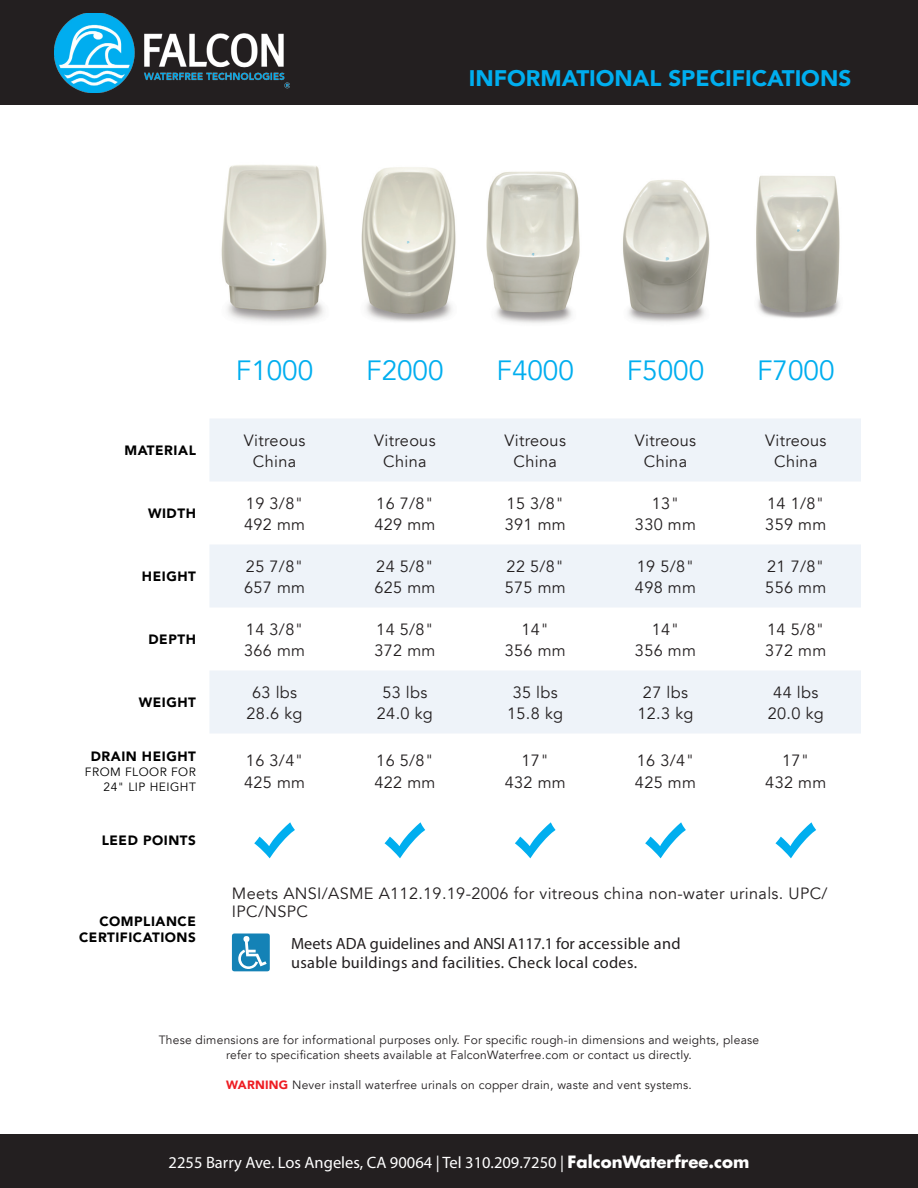
<style>
.page{position:relative;width:918px;height:1188px;background:#fff}
.page>*{position:absolute;margin:0;border:0;box-sizing:border-box;transform-origin:0 0}
.t1{font:27.9px "Avenir LT";color:#00aeef}
.t2{font:900 22.5px "Avenir LT";color:#00aeef}
.t3{font:16.5px "Myriad Pro";color:#fff}
.t4{font:16.35px/18.1px "Avenir LT";letter-spacing:.02em;color:#231f20}
.t5{font:16.35px/18.1px "Myriad Pro";letter-spacing:.02em;color:#231f20}
.t6{font:900 13.5px/15.8px "Avenir LT";letter-spacing:.04em;color:#000;text-align:right}
.t7{font:12px/15px "Avenir LT";letter-spacing:.02em;color:#231f20;text-align:center}
.t8{font:12px "Avenir LT";letter-spacing:.04em;color:#000}
.s1{font-weight:900;color:#ee1d23}
.s2{font-family:"Futura";font-weight:700}
</style>
<div class="page">
<div style="left:0;top:1134px;width:918px;height:54px;background:#231f20"></div>
<img style="left:756px;top:175px;width:84px;height:143px">
<img style="left:623px;top:180px;width:87px;height:143px">
<img style="left:486px;top:171px;width:94px;height:152px">
<img style="left:361px;top:167px;width:95px;height:155px">
<img style="left:221px;top:165px;width:106px;height:157px">
<div style="left:0;top:0;width:918px;height:104px;background:#231f20"></div>
<svg style="left:210px;top:419px;width:651px;height:314px;fill:#eef3f9"></svg>
<svg style="left:254px;top:822px;width:41px;height:36px"></svg>
<svg style="left:385px;top:822px;width:40px;height:36px"></svg>
<svg style="left:515px;top:822px;width:41px;height:36px"></svg>
<svg style="left:645px;top:822px;width:41px;height:36px"></svg>
<svg style="left:776px;top:822px;width:40px;height:36px"></svg>
<svg style="left:232px;top:934px;width:38px;height:37px"></svg>
<img style="left:54px;top:14px;width:236px;height:79px">
<p class="t2" style="left:469px;top:65px;width:384px">INFORMATIONAL SPECIFICATIONS</p>
<p class="t6" style="left:124px;top:442px;width:73px">MATERIAL</p>
<p class="t6" style="left:148px;top:505px;width:49px">WIDTH</p>
<p class="t6" style="left:142px;top:568px;width:55px">HEIGHT</p>
<p class="t6" style="left:149px;top:631px;width:49px">DEPTH</p>
<p class="t6" style="left:139px;top:694px;width:59px">WEIGHT</p>
<p class="t6" style="left:91px;top:748px;width:107px">DRAIN HEIGHT</p>
<p class="t8" style="left:85px;top:765px;width:112px">FROM FLOOR FOR</p>
<p class="t8" style="left:104px;top:780px;width:94px">24" LIP HEIGHT</p>
<p class="t6" style="left:102px;top:833px;width:96px">LEED POINTS</p>
<p class="t6" style="left:79px;top:914px;width:118px">COMPLIANCE<br>CERTIFICATIONS</p>
<p class="t1" style="left:236px;top:354px;width:79px">F1000</p>
<p class="t1" style="left:366px;top:354px;width:79px">F2000</p>
<p class="t1" style="left:497px;top:354px;width:79px">F4000</p>
<p class="t1" style="left:627px;top:354px;width:79px">F5000</p>
<p class="t1" style="left:757px;top:354px;width:79px">F7000</p>
<p class="t4" style="left:244px;top:431px;width:63px">Vitreous</p>
<p class="t4" style="left:253px;top:452px;width:45px">China</p>
<p class="t4" style="left:374px;top:431px;width:63px">Vitreous</p>
<p class="t4" style="left:383px;top:452px;width:45px">China</p>
<p class="t4" style="left:504px;top:431px;width:63px">Vitreous</p>
<p class="t4" style="left:514px;top:452px;width:45px">China</p>
<p class="t4" style="left:635px;top:431px;width:63px">Vitreous</p>
<p class="t4" style="left:644px;top:452px;width:45px">China</p>
<p class="t4" style="left:765px;top:431px;width:63px">Vitreous</p>
<p class="t4" style="left:774px;top:452px;width:45px">China</p>
<p class="t4" style="left:246px;top:494px;width:59px">19 3/8"</p>
<p class="t4" style="left:244px;top:515px;width:63px">492 mm</p>
<p class="t4" style="left:376px;top:494px;width:59px">16 7/8"</p>
<p class="t4" style="left:374px;top:515px;width:63px">429 mm</p>
<p class="t4" style="left:507px;top:494px;width:59px">15 3/8"</p>
<p class="t4" style="left:505px;top:515px;width:63px">391 mm</p>
<p class="t4" style="left:652px;top:494px;width:29px">13"</p>
<p class="t4" style="left:635px;top:515px;width:63px">330 mm</p>
<p class="t4" style="left:767px;top:494px;width:59px">14 1/8"</p>
<p class="t4" style="left:765px;top:515px;width:63px">359 mm</p>
<p class="t4" style="left:246px;top:557px;width:59px">25 7/8"</p>
<p class="t4" style="left:244px;top:578px;width:63px">657 mm</p>
<p class="t4" style="left:376px;top:557px;width:59px">24 5/8"</p>
<p class="t4" style="left:374px;top:578px;width:63px">625 mm</p>
<p class="t4" style="left:507px;top:557px;width:59px">22 5/8"</p>
<p class="t4" style="left:505px;top:578px;width:63px">575 mm</p>
<p class="t4" style="left:637px;top:557px;width:59px">19 5/8"</p>
<p class="t4" style="left:635px;top:578px;width:63px">498 mm</p>
<p class="t4" style="left:767px;top:557px;width:59px">21 7/8"</p>
<p class="t4" style="left:765px;top:578px;width:63px">556 mm</p>
<p class="t4" style="left:246px;top:620px;width:59px">14 3/8"</p>
<p class="t4" style="left:244px;top:641px;width:63px">366 mm</p>
<p class="t4" style="left:376px;top:620px;width:59px">14 5/8"</p>
<p class="t4" style="left:374px;top:641px;width:63px">372 mm</p>
<p class="t4" style="left:522px;top:620px;width:29px">14"</p>
<p class="t4" style="left:505px;top:641px;width:63px">356 mm</p>
<p class="t4" style="left:652px;top:620px;width:29px">14"</p>
<p class="t4" style="left:635px;top:641px;width:63px">356 mm</p>
<p class="t4" style="left:767px;top:620px;width:59px">14 5/8"</p>
<p class="t4" style="left:765px;top:641px;width:63px">372 mm</p>
<p class="t4" style="left:252px;top:683px;width:47px">63 lbs</p>
<p class="t4" style="left:247px;top:704px;width:57px">28.6 kg</p>
<p class="t4" style="left:382px;top:683px;width:47px">53 lbs</p>
<p class="t4" style="left:377px;top:704px;width:57px">24.0 kg</p>
<p class="t4" style="left:513px;top:683px;width:47px">35 lbs</p>
<p class="t4" style="left:507px;top:704px;width:57px">15.8 kg</p>
<p class="t4" style="left:643px;top:683px;width:47px">27 lbs</p>
<p class="t4" style="left:638px;top:704px;width:57px">12.3 kg</p>
<p class="t4" style="left:773px;top:683px;width:47px">44 lbs</p>
<p class="t4" style="left:768px;top:704px;width:57px">20.0 kg</p>
<p class="t4" style="left:246px;top:752px;width:59px">16 3/4"</p>
<p class="t4" style="left:244px;top:773px;width:63px">425 mm</p>
<p class="t4" style="left:376px;top:752px;width:59px">16 5/8"</p>
<p class="t4" style="left:374px;top:773px;width:63px">422 mm</p>
<p class="t4" style="left:522px;top:752px;width:29px">17"</p>
<p class="t4" style="left:505px;top:773px;width:63px">432 mm</p>
<p class="t4" style="left:637px;top:752px;width:59px">16 3/4"</p>
<p class="t4" style="left:635px;top:773px;width:63px">425 mm</p>
<p class="t4" style="left:782px;top:752px;width:29px">17"</p>
<p class="t4" style="left:765px;top:773px;width:63px">432 mm</p>
<p class="t4" style="left:232px;top:885px;width:597px">Meets ANSI/ASME A112.19.19-2006 for vitreous china non-water urinals. UPC/<br>IPC/NSPC</p>
<p class="t5" style="left:291px;top:935px;width:391px">Meets ADA guidelines and ANSI A117.1 for accessible and usable buildings and facilities. Check local codes.</p>
<p class="t7" style="left:159px;top:1033px;width:602px">These dimensions are for informational purposes only. For specific rough-in dimensions and weights, please refer to specification sheets available at FalconWaterfree.com or contact us directly.</p>
<p class="t7" style="left:226px;top:1078px;width:467px"><span class="s1">WARNING</span> Never install waterfree urinals on copper drain, waste and vent systems.</p>
<p class="t3" style="left:169px;top:1152px;width:582px">2255 Barry Ave. Los Angeles, CA 90064 | Tel 310.209.7250 | <span class="s2">FalconWaterfree.com</span></p>
</div>
